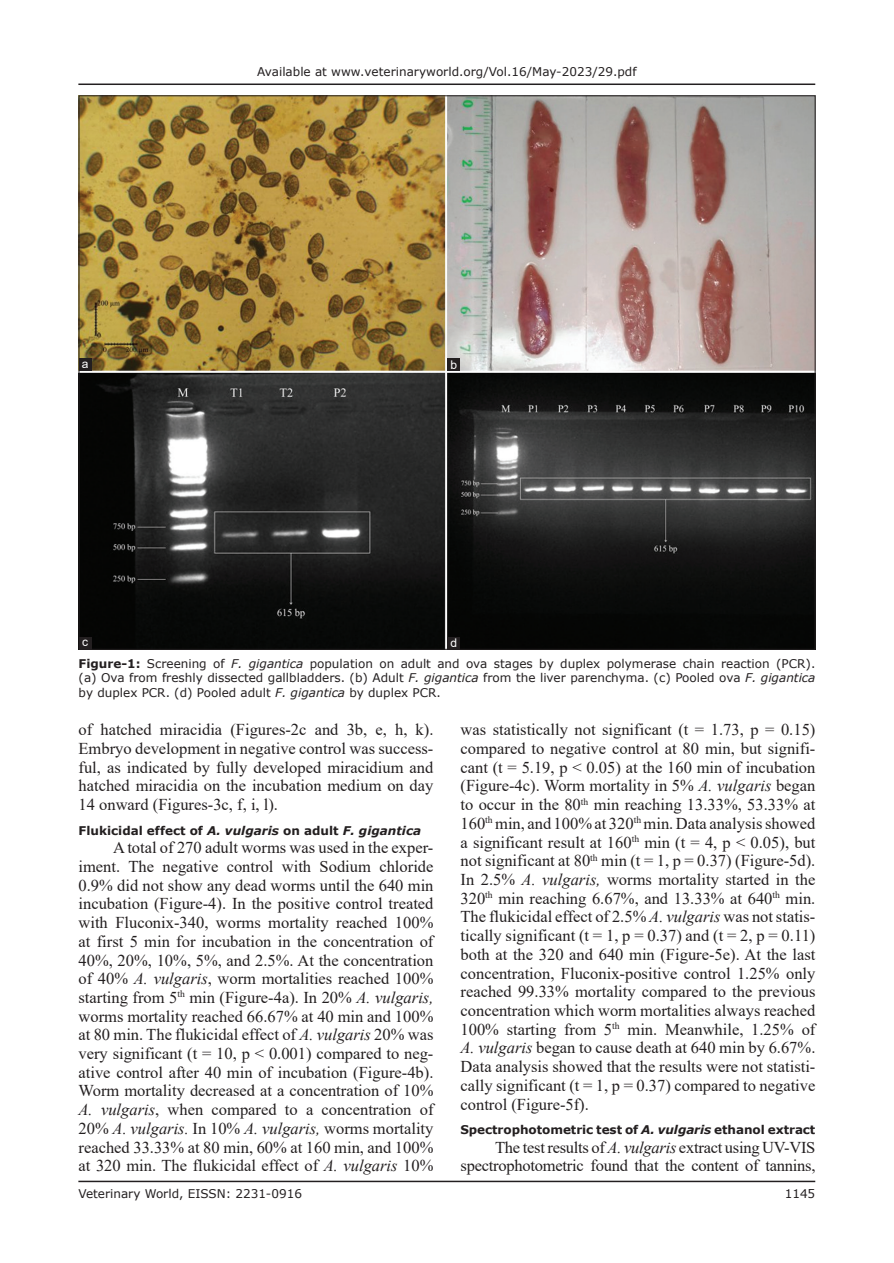
<style>
.page{position:relative;width:894px;height:1263px;background:#fff}
.page>*{position:absolute;margin:0;border:0;box-sizing:border-box;transform-origin:0 0}
.TX{font:16.5px/18.8px "Times New Roman";color:#231f20;text-align:justify}
.FGC{font:12px/14.5px "Verdana";color:#231f20;text-align:justify}
.t1{font:700 12px "Verdana";letter-spacing:-.005em;color:#231f20}
.LABEL{font:12px "Arial";color:#fff}
.s1{font-weight:700}
.s2{font-style:italic}
</style>
<div class="page">
<hr style="left:78px;top:1180px;width:737px;height:2px;background:#231f20">
<hr style="left:78px;top:83px;width:737px;height:2px;background:#231f20">
<img style="left:81px;top:98px;width:732px;height:549px">
<div style="left:447px;top:637px;width:13px;height:12px;background:#231f20"></div>
<div style="left:79px;top:637px;width:12px;height:12px;background:#231f20"></div>
<div style="left:447px;top:358px;width:13px;height:13px;background:#231f20"></div>
<div style="left:79px;top:358px;width:12px;height:13px;background:#231f20"></div>
<p class="FGC" style="left:257px;top:64px;width:381px">Available at www.veterinaryworld.org/Vol.16/May-2023/29.pdf</p>
<p class="LABEL" style="left:82px;top:355px;width:8px">a</p>
<p class="LABEL" style="left:450px;top:356px;width:8px">b</p>
<p class="LABEL" style="left:82px;top:634px;width:7px">c</p>
<p class="LABEL" style="left:450px;top:635px;width:8px">d</p>
<p class="FGC" style="left:78px;top:656px;width:738px"><span class="s1">Figure-1:</span> Screening of <span class="s2">F. gigantica</span> population on adult and ova stages by duplex polymerase chain reaction (PCR). (a) Ova from freshly dissected gallbladders. (b) Adult <span class="s2">F. gigantica</span> from the liver parenchyma. (c) Pooled ova <span class="s2">F. gigantica </span>by duplex PCR. (d) Pooled adult <span class="s2">F. gigantica</span> by duplex PCR.</p>
<p class="TX" style="left:78px;top:720px;width:356px">of hatched miracidia (Figures-2c and 3b, e, h, k).<br>Embryo development in negative control was success&shy;ful, as indicated by fully developed miracidium and hatched miracidia on the incubation medium on day 14 onward (Figures-3c, f, i, l).</p>
<h2 class="t1" style="left:78px;top:821px;width:344px">Flukicidal effect of <span class="s2">A. vulgaris</span> on adult <span class="s2">F. gigantica</span></h2>
<p class="TX" style="left:78px;top:837px;width:356px;text-indent:34px">A total of 270 adult worms was used in the exper&shy;iment. The negative control with Sodium chloride 0.9% did not show any dead worms until the 640 min incubation (Figure-4). In the positive control treated with Fluconix-340, worms mortality reached 100% at first 5 min for incubation in the concentration of 40%, 20%, 10%, 5%, and 2.5%. At the concentration of 40% <span class="s2">A. vulgaris</span>, worm mortalities reached 100% starting from 5<sup>th</sup> min (Figure-4a). In 20% <span class="s2">A. vulgaris, </span>worms mortality reached 66.67% at 40 min and 100% at 80 min. The flukicidal effect of <span class="s2">A. vulgaris</span> 20% was very significant (t = 10, p &lt; 0.001) compared to neg&shy;ative control after 40 min of incubation (Figure-4b).<br>Worm mortality decreased at a concentration of 10% <span class="s2">A. vulgaris</span>, when compared to a concentration of 20% <span class="s2">A. vulgaris.</span> In 10% <span class="s2">A. vulgaris,</span> worms mortality reached 33.33% at 80 min, 60% at 160 min, and 100% at 320 min. The flukicidal effect of <span class="s2">A. vulgaris</span> 10%</p>
<p class="TX" style="left:460px;top:720px;width:356px">was statistically not significant (t = 1.73, p = 0.15) compared to negative control at 80 min, but signifi&shy;cant (t = 5.19, p &lt; 0.05) at the 160 min of incubation (Figure-4c). Worm mortality in 5% <span class="s2">A. vulgaris</span> began to occur in the 80<sup>th</sup> min reaching 13.33%, 53.33% at 160<sup>th</sup> min, and 100% at 320<sup>th</sup> min. Data analysis showed a significant result at 160<sup>th</sup> min (t = 4, p &lt; 0.05), but not significant at 80<sup>th</sup> min (t = 1, p = 0.37) (Figure-5d).<br>In 2.5% <span class="s2">A. vulgaris,</span> worms mortality started in the 320<sup>th</sup> min reaching 6.67%, and 13.33% at 640<sup>th</sup> min.<br>The flukicidal effect of 2.5% <span class="s2">A. vulgaris</span> was not statis&shy;tically significant (t = 1, p = 0.37) and (t = 2, p = 0.11) both at the 320 and 640 min (Figure-5e). At the last concentration, Fluconix-positive control 1.25% only reached 99.33% mortality compared to the previous concentration which worm mortalities always reached 100% starting from 5<sup>th</sup> min. Meanwhile, 1.25% of <span class="s2">A. vulgaris</span> began to cause death at 640 min by 6.67%.<br>Data analysis showed that the results were not statisti&shy;cally significant (t = 1, p = 0.37) compared to negative control (Figure-5f).</p>
<h2 class="t1" style="left:460px;top:1121px;width:356px">Spectrophotometric test of <span class="s2">A. vulgaris</span> ethanol extract</h2>
<p class="TX" style="left:460px;top:1137px;width:356px;text-align:right">The test results of <span class="s2">A. vulgaris</span> extract using UV-VIS spectrophotometric found that the content of tannins,</p>
<p class="FGC" style="left:78px;top:1186px;width:225px">Veterinary World, EISSN: 2231-0916</p>
<p class="FGC" style="left:784px;top:1186px;width:32px">1145</p>
</div>
